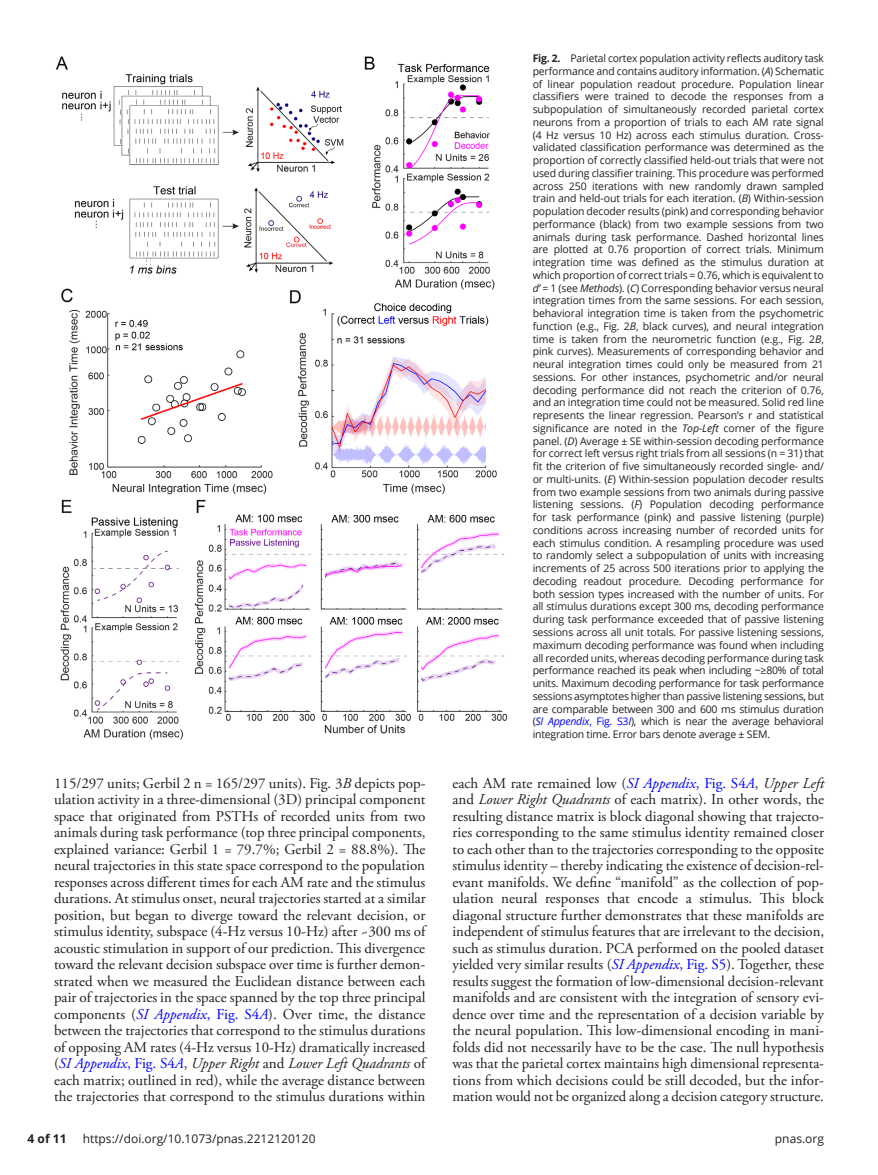
<style>
.page{position:relative;width:878px;height:1175px;background:#fff}
.page>*{position:absolute;margin:0;border:0;box-sizing:border-box;transform-origin:0 0}
.t1{font:15px/16.5px "Adobe Garamond Pro";color:#231f20;text-align:justify}
.t2{font:12px "Open Sans";color:#231f20}
.t3{font:700 12px "Open Sans";color:#231f20}
.t4{font:10.5px/12.8px "Open Sans";letter-spacing:-.02em;color:#231f20;text-align:justify}
.s1{font-weight:700}
.s2{font-style:italic}
.s3{font-style:italic;color:#00f}
.s4{color:#00f}
</style>
<div class="page">
<img style="left:55px;top:56px;width:453px;height:684px">
<p class="t4" style="left:532px;top:52px;width:293px"><span class="s1">Fig. 2.</span> Parietal cortex population activity reflects auditory task performance and contains auditory information. (<span class="s2">A</span>) Schematic of linear population readout procedure. Population linear classifiers were trained to decode the responses from a subpopulation of simultaneously recorded parietal cortex neurons from a proportion of trials to each AM rate signal (4 Hz versus 10 Hz) across each stimulus duration. Cross&shy;validated classification performance was determined as the proportion of correctly classified held-out trials that were not used during classifier training. This procedure was performed across 250 iterations with new randomly drawn sampled train and held-out trials for each iteration. (<span class="s2">B</span>) Within-session population decoder results (pink) and corresponding behavior performance (black) from two example sessions from two animals during task performance. Dashed horizontal lines are plotted at 0.76 proportion of correct trials. Minimum integration time was defined as the stimulus duration at which proportion of correct trials = 0.76, which is equivalent to <span class="s2">d’</span> = 1 (see <span class="s2">Methods</span>). (<span class="s2">C</span>) Corresponding behavior versus neural integration times from the same sessions. For each session, behavioral integration time is taken from the psychometric function (e.g., Fig. 2<span class="s2">B</span>, black curves), and neural integration time is taken from the neurometric function (e.g., Fig. 2<span class="s2">B</span>, pink curves). Measurements of corresponding behavior and neural integration times could only be measured from 21 sessions. For other instances, psychometric and/or neural decoding performance did not reach the criterion of 0.76, and an integration time could not be measured. Solid red line represents the linear regression. Pearson’s r and statistical significance are noted in the <span class="s2">Top-Left</span> corner of the figure panel. (<span class="s2">D</span>) Average ± SE within-session decoding performance for correct left versus right trials from all sessions (n = 31) that fit the criterion of five simultaneously recorded single- and/ or multi-units. (<span class="s2">E</span>) Within-session population decoder results from two example sessions from two animals during passive listening sessions. (<span class="s2">F</span>) Population decoding performance for task performance (pink) and passive listening (purple) conditions across increasing number of recorded units for each stimulus condition. A resampling procedure was used to randomly select a subpopulation of units with increasing increments of 25 across 500 iterations prior to applying the decoding readout procedure. Decoding performance for both session types increased with the number of units. For all stimulus durations except 300 ms, decoding performance during task performance exceeded that of passive listening sessions across all unit totals. For passive listening sessions, maximum decoding performance was found when including all recorded units, whereas decoding performance during task performance reached its peak when including ~≥80% of total units. Maximum decoding performance for task performance sessions asymptotes higher than passive listening sessions, but are comparable between 300 and 600 ms stimulus duration (<span class="s3">SI Appendix</span><span class="s4">, Fig. S3</span><span class="s3">I</span>), which is near the average behavioral integration time. Error bars denote average ± SEM.</p>
<p class="t1" style="left:54px;top:775px;width:373px">115/297 units; Gerbil 2 n = 165/297 units). Fig. 3<span class="s2">B</span> depicts pop&shy;ulation activity in a three-dimensional (3D) principal component space that originated from PSTHs of recorded units from two animals during task performance (top three principal components, explained variance: Gerbil 1 = 79.7%; Gerbil 2 = 88.8%). The neural trajectories in this state space correspond to the population responses across different times for each AM rate and the stimulus durations. At stimulus onset, neural trajectories started at a similar position, but began to diverge toward the relevant decision, or stimulus identity, subspace (4-Hz versus 10-Hz) after ~300 ms of acoustic stimulation in support of our prediction. This divergence toward the relevant decision subspace over time is further demon&shy;strated when we measured the Euclidean distance between each pair of trajectories in the space spanned by the top three principal components (<span class="s3">SI Appendix</span><span class="s4">, Fig. S4</span><span class="s3">A</span>). Over time, the distance between the trajectories that correspond to the stimulus durations of opposing AM rates (4-Hz versus 10-Hz) dramatically increased (<span class="s3">SI Appendix</span><span class="s4">, Fig. S4</span><span class="s3">A</span>, <span class="s2">Upper Right</span> and <span class="s2">Lower Left Quadrants</span> of each matrix; outlined in red), while the average distance between the trajectories that correspond to the stimulus durations within</p>
<p class="t1" style="left:452px;top:775px;width:373px">each AM rate remained low (<span class="s3">SI Appendix</span><span class="s4">, Fig. S4</span><span class="s3">A</span>, <span class="s2">Upper Left </span>and <span class="s2">Lower Right Quadrants</span> of each matrix). In other words, the resulting distance matrix is block diagonal showing that trajecto&shy;ries corresponding to the same stimulus identity remained closer to each other than to the trajectories corresponding to the opposite stimulus identity – thereby indicating the existence of decision-rel&shy;evant manifolds. We define “manifold” as the collection of pop&shy;ulation neural responses that encode a stimulus. This block diagonal structure further demonstrates that these manifolds are independent of stimulus features that are irrelevant to the decision, such as stimulus duration. PCA performed on the pooled dataset yielded very similar results (<span class="s3">SI Appendix</span><span class="s4">, Fig. S5</span>). Together, these results suggest the formation of low-dimensional decision-relevant manifolds and are consistent with the integration of sensory evi&shy;dence over time and the representation of a decision variable by the neural population. This low-dimensional encoding in mani&shy;folds did not necessarily have to be the case. The null hypothesis was that the parietal cortex maintains high dimensional representa&shy;tions from which decisions could be still decoded, but the infor&shy;mation would not be organized along a decision category structure.</p>
<p class="t3" style="left:28px;top:1130px;width:40px">4 of 11</p>
<p class="t2" style="left:83px;top:1130px;width:234px">https://doi.org/10.1073/pnas.2212120120</p>
<p class="t2" style="left:774px;top:1130px;width:51px">pnas.org</p>
</div>
